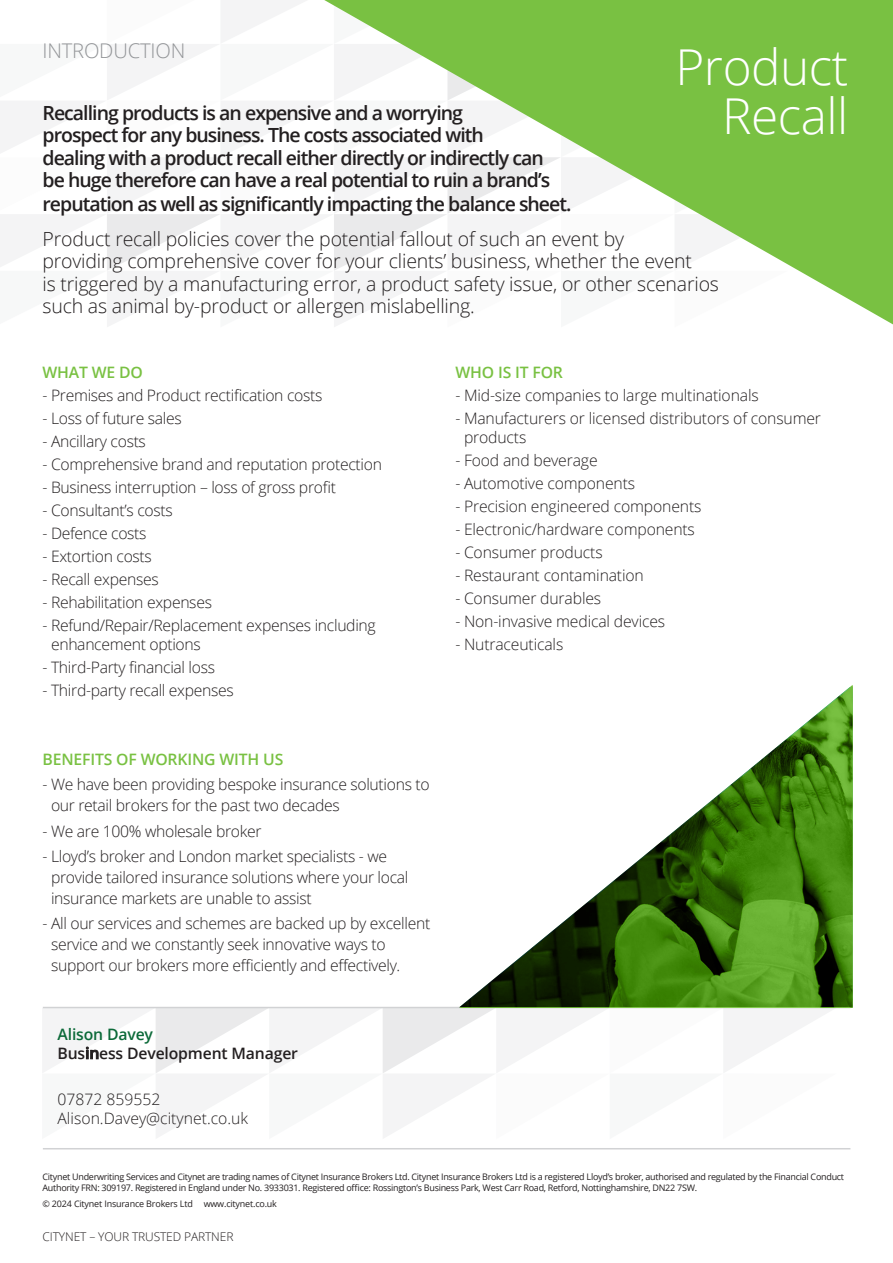
<style>
.page{position:relative;width:893px;height:1263px;background:#fff}
.page>*{position:absolute;margin:0;border:0;box-sizing:border-box;transform-origin:0 0}
.t1{font:300 49.5px/49.5px "Open Sans";letter-spacing:-.01em;color:#fff;text-align:right}
.t2{font:300 20.25px "Open Sans";letter-spacing:-.01em;color:#939598}
.t3{font:600 19.5px/22.6px "Open Sans";letter-spacing:-.05em;color:#231f20}
.t4{font:300 19.5px/22.5px "Open Sans";letter-spacing:-.01em;color:#231f20}
.t5{font:300 15.75px/21px "Open Sans";letter-spacing:-.02em;color:#231f20}
.t6{font:600 15.75px "Open Sans";letter-spacing:-.01em;color:#79c142}
.t7{font:300 15.75px/18.8px "Open Sans";color:#231f20}
.t8{font:600 15.75px "Open Sans";letter-spacing:-.01em;color:#231f20}
.t9{font:600 15.75px "Open Sans";letter-spacing:-.01em;color:#0c6a39}
.t10{font:300 12px "Open Sans";letter-spacing:-.01em;color:#231f20}
.t11{font:9px/11.2px "Open Sans";letter-spacing:-.03em;color:#231f20}
</style>
<div class="page">
<svg style="left:42px;top:1008px;width:795px;height:130px"></svg>
<hr style="left:43px;top:1007px;width:807px;height:1px;background:#d1d2d4">
<hr style="left:43px;top:1148px;width:807px;height:1px;background:#d1d2d4">
<svg style="left:0;top:0;width:893px;height:327px"></svg>
<svg style="left:324px;top:0;width:569px;height:324px"></svg>
<svg style="left:459px;top:685px;width:394px;height:323px"></svg>
<p class="t2" style="left:43px;top:37px;width:144px">INTRODUCTION</p>
<h1 class="t1" style="left:675px;top:41px;width:175px">Product<br>Recall</h1>
<p class="t3" style="left:43px;top:101px;width:530px">Recalling products is an expensive and a worrying<br>prospect for any business. The costs associated with<br>dealing with a product recall either directly or indirectly can<br>be huge therefore can have a real potential to ruin a brand’s reputation as well as significantly impacting the balance sheet.</p>
<p class="t4" style="left:43px;top:227px;width:678px">Product recall policies cover the potential fallout of such an event by<br>providing comprehensive cover for your clients’ business, whether the event<br>is triggered by a manufacturing error, a product safety issue, or other scenarios such as animal by-product or allergen mislabelling.</p>
<p class="t6" style="left:43px;top:362px;width:102px">WHAT WE DO</p>
<p class="t5" style="left:43px;top:385px;width:281px">- Premises and Product rectification costs</p>
<p class="t5" style="left:43px;top:408px;width:141px">- Loss of future sales</p>
<p class="t5" style="left:43px;top:431px;width:105px">- Ancillary costs</p>
<p class="t5" style="left:43px;top:454px;width:341px">- Comprehensive brand and reputation protection</p>
<p class="t5" style="left:43px;top:477px;width:295px">- Business interruption – loss of gross profit</p>
<p class="t5" style="left:43px;top:500px;width:132px">- Consultant’s costs</p>
<p class="t5" style="left:43px;top:523px;width:106px">- Defence costs</p>
<p class="t5" style="left:43px;top:546px;width:111px">- Extortion costs</p>
<p class="t5" style="left:43px;top:569px;width:118px">- Recall expenses</p>
<p class="t5" style="left:43px;top:592px;width:171px">- Rehabilitation expenses</p>
<p class="t5" style="left:51px;top:616px;width:326px;line-height:18.8px;text-indent:-9px">- Refund/Repair/Replacement expenses including enhancement options</p>
<p class="t5" style="left:43px;top:656px;width:174px">- Third-Party financial loss</p>
<p class="t5" style="left:43px;top:679px;width:193px">- Third-party recall expenses</p>
<p class="t6" style="left:43px;top:749px;width:242px">BENEFITS OF WORKING WITH US</p>
<p class="t5" style="left:51px;top:774px;width:380px;text-indent:-9px">- We have been providing bespoke insurance solutions to our retail brokers for the past two decades</p>
<p class="t5" style="left:43px;top:820px;width:221px">- We are 100% wholesale broker</p>
<p class="t5" style="left:51px;top:845px;width:359px;text-indent:-9px">- Lloyd’s broker and London market specialists - we provide tailored insurance solutions where your local insurance markets are unable to assist</p>
<p class="t5" style="left:51px;top:912px;width:381px;text-indent:-9px">- All our services and schemes are backed up by excellent service and we constantly seek innovative ways to support our brokers more efficiently and effectively.</p>
<p class="t9" style="left:58px;top:1023px;width:97px">Alison Davey</p>
<p class="t8" style="left:58px;top:1042px;width:242px">Business Development Manager</p>
<p class="t7" style="left:58px;top:1089px;width:192px">07872 859552<br>Alison.Davey@citynet.co.uk</p>
<p class="t6" style="left:455px;top:362px;width:109px">WHO IS IT FOR</p>
<p class="t5" style="left:455px;top:385px;width:305px">- Mid-size companies to large multinationals</p>
<p class="t5" style="left:464px;top:409px;width:359px;line-height:18.8px;text-indent:-9px">- Manufacturers or licensed distributors of consumer products</p>
<p class="t5" style="left:455px;top:449px;width:144px">- Food and beverage</p>
<p class="t5" style="left:455px;top:472px;width:181px">- Automotive components</p>
<p class="t5" style="left:455px;top:495px;width:247px">- Precision engineered components</p>
<p class="t5" style="left:455px;top:518px;width:241px">- Electronic/hardware components</p>
<p class="t5" style="left:455px;top:541px;width:149px">- Consumer products</p>
<p class="t5" style="left:455px;top:564px;width:190px">- Restaurant contamination</p>
<p class="t5" style="left:455px;top:587px;width:147px">- Consumer durables</p>
<p class="t5" style="left:455px;top:610px;width:211px">- Non-invasive medical devices</p>
<p class="t5" style="left:455px;top:633px;width:109px">- Nutraceuticals</p>
<p class="t11" style="left:43px;top:1171px;width:803px">Citynet Underwriting Services and Citynet are trading names of Citynet Insurance Brokers Ltd. Citynet Insurance Brokers Ltd is a registered Lloyd’s broker, authorised and regulated by the Financial Conduct<br>Authority FRN: 309197. Registered in England under No. 3933031. Registered office: Rossington’s Business Park, West Carr Road, Retford, Nottinghamshire, DN22 7SW.</p>
<p class="t11" style="left:43px;top:1197px;width:236px">© 2024 Citynet Insurance Brokers Ltd www.citynet.co.uk</p>
<p class="t10" style="left:43px;top:1229px;width:192px">CITYNET – YOUR TRUSTED PARTNER</p>
</div>
